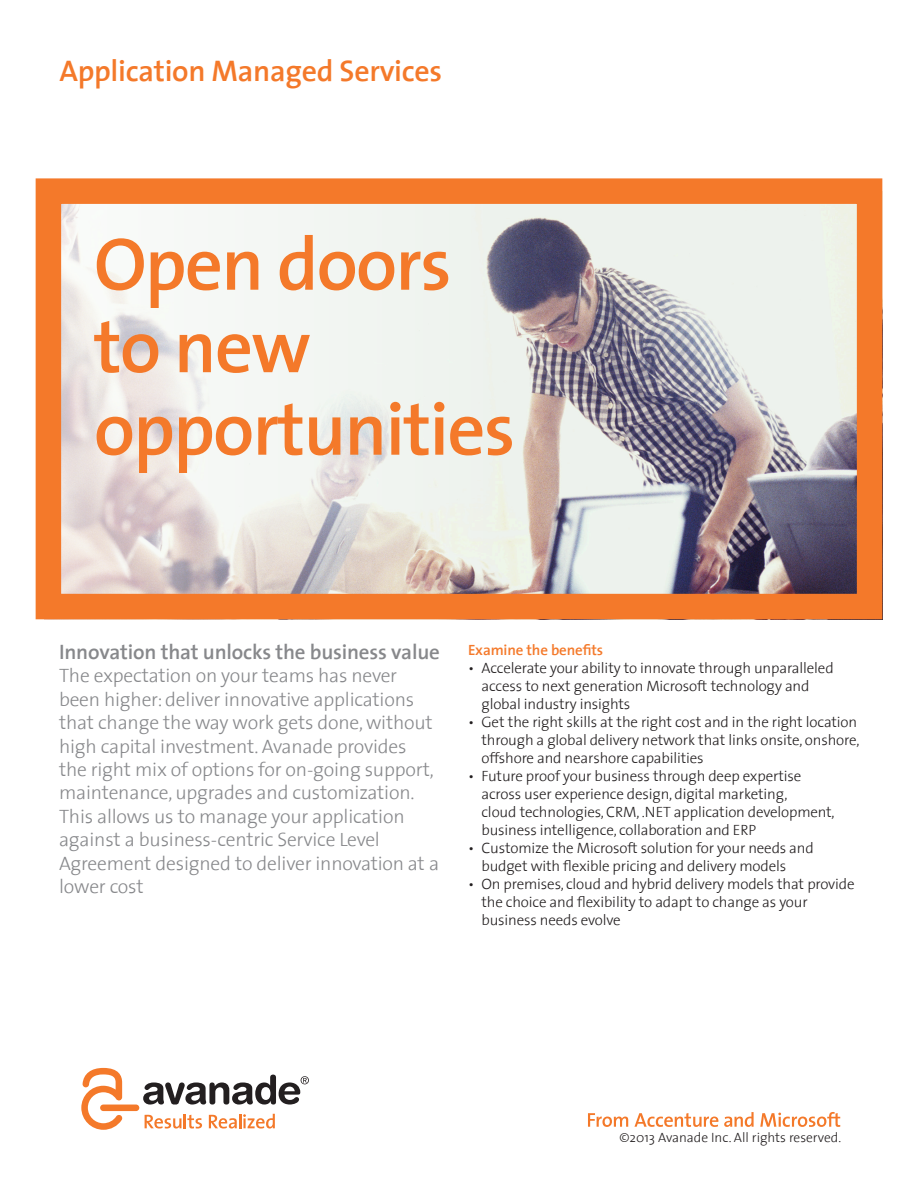
<style>
.page{position:relative;width:918px;height:1188px;background:#fff}
.page>*{position:absolute;margin:0;border:0;box-sizing:border-box;transform-origin:0 0}
.Cover_Heading_48pt{font:600 75px/82.5px "The Sans";letter-spacing:-.025em;color:#f4792a}
.t1{font:600 30px "The Sans";letter-spacing:-.01em;color:#f4792a}
.Header_9pt{font:600 21px "The Sans";letter-spacing:-.01em;color:#87888b}
.Body_9pt{font:300 19.5px/23.4px "The Sans";letter-spacing:-.01em;color:#87888b}
.Body_9pt-2{font:300 15px/18px "The Sans";letter-spacing:-.01em;color:#231f20}
.Header_9pt-2{font:600 15px "The Sans";letter-spacing:-.01em;color:#f4792a}
.t2{font:300 13.5px "The Sans";color:#231f20}
</style>
<div class="page">
<img style="left:63px;top:205px;width:792px;height:387px">
<svg style="left:143px;top:1075px;width:166px;height:30px"></svg>
<div style="left:100px;top:1105px;width:39px;height:6px;background:#f4792a;border-radius:3px"></div>
<svg style="left:81px;top:1068px;width:42px;height:62px"></svg>
<svg style="left:145px;top:1114px;width:57px;height:15px"></svg>
<svg style="left:209px;top:1114px;width:66px;height:15px"></svg>
<div style="left:36px;top:178px;width:846px;height:441px;border:26px solid #f4792a"></div>
<svg style="left:588px;top:1113px;width:40px;height:14px"></svg>
<svg style="left:634px;top:1113px;width:84px;height:14px"></svg>
<svg style="left:724px;top:1112px;width:30px;height:15px"></svg>
<svg style="left:760px;top:1112px;width:80px;height:15px"></svg>
<h2 class="t1" style="left:59px;top:46px;width:384px">Application Managed Services</h2>
<p class="Cover_Heading_48pt" style="left:94px;top:221px;width:423px">Open doors to new opportunities</p>
<p class="Header_9pt" style="left:59px;top:634px;width:382px">Innovation that unlocks the business value</p>
<p class="Body_9pt" style="left:59px;top:663px;width:382px">The expectation on your teams has never been higher: deliver innovative applications that change the way work gets done, without high capital investment. Avanade provides the right mix of options for on-going support, maintenance, upgrades and customization.<br>This allows us to manage your application against a business-centric Service Level Agreement designed to deliver innovation at a lower cost</p>
<p class="Header_9pt-2" style="left:468px;top:637px;width:137px">Examine the benefits</p>
<p class="Body_9pt-2" style="left:482px;top:658px;width:354px;text-indent:-14px">• Accelerate your ability to innovate through unparalleled access to next generation Microsoft technology and global industry insights</p>
<p class="Body_9pt-2" style="left:482px;top:712px;width:380px;text-indent:-14px">• Get the right skills at the right cost and in the right location through a global delivery network that links onsite, onshore, offshore and nearshore capabilities</p>
<p class="Body_9pt-2" style="left:482px;top:766px;width:355px;text-indent:-14px">• Future proof your business through deep expertise across user experience design, digital marketing,<br>cloud technologies, CRM, .NET application development, business intelligence, collaboration and ERP</p>
<p class="Body_9pt-2" style="left:482px;top:838px;width:334px;text-indent:-14px">• Customize the Microsoft solution for your needs and budget with flexible pricing and delivery models</p>
<p class="Body_9pt-2" style="left:482px;top:874px;width:375px;text-indent:-14px">• On premises, cloud and hybrid delivery models that provide the choice and flexibility to adapt to change as your business needs evolve</p>
<p class="t2" style="left:619px;top:1126px;width:223px">©2013 Avanade Inc. All rights reserved.</p>
</div>
